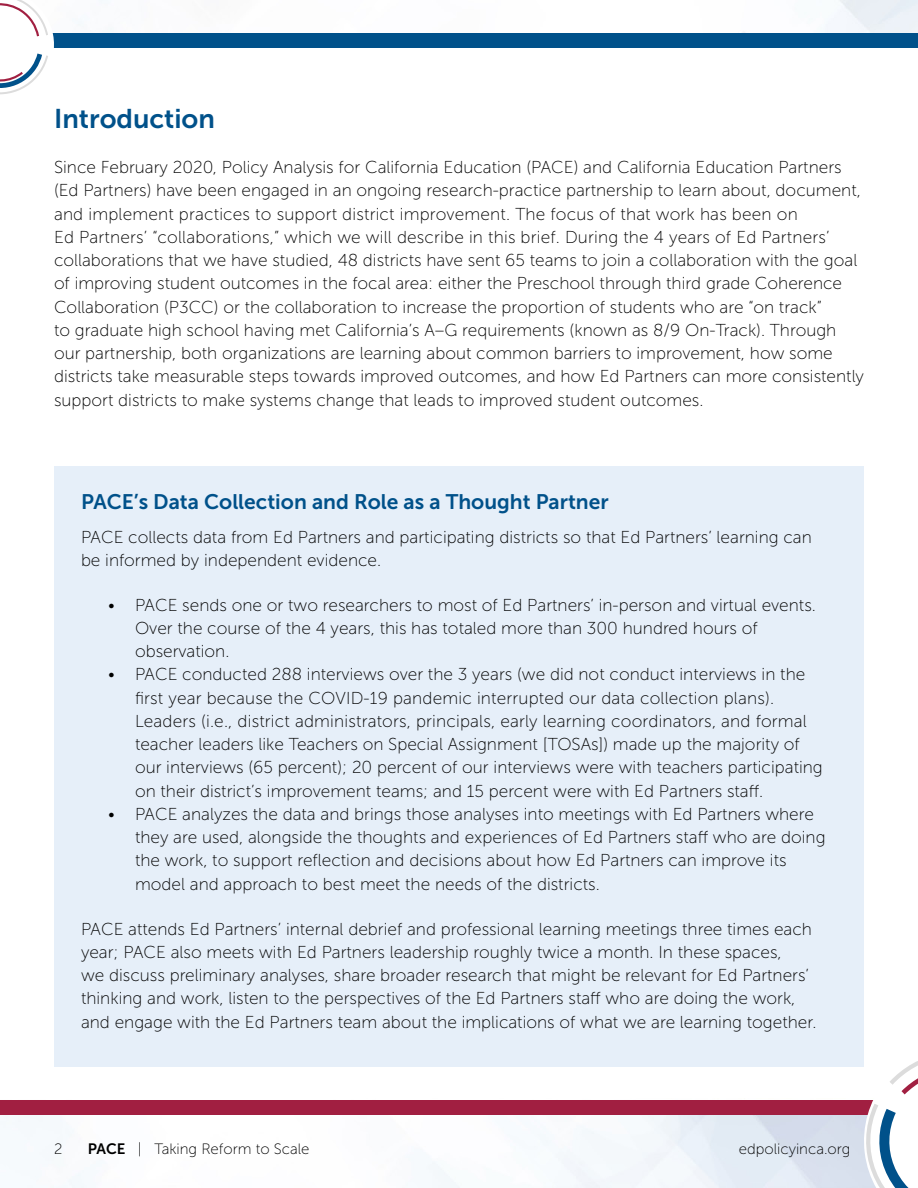
<style>
.page{position:relative;width:918px;height:1188px;background:#fff}
.page>*{position:absolute;margin:0;border:0;box-sizing:border-box;transform-origin:0 0}
.Subhead_1{font:27px "Museo Sans 700";color:#00518a}
.Subhead_2{font:21px "Museo Sans 700";color:#00518a}
.Body{font:17.25px/23.2px "Museo Sans 100";color:#000}
.t1{font:15px "Museo Sans 100";color:#000}
.s1{font-family:"Museo Sans 700"}
</style>
<div class="page">
<img style="left:0;top:0;width:918px;height:1188px">
<div style="left:0;top:33px;width:918px;height:14px;background:#00518a"></div>
<div style="left:0;top:1100px;width:918px;height:14px;background:#a11f41"></div>
<svg style="left:0;top:0;width:61px;height:106px"></svg>
<svg style="left:858px;top:1039px;width:60px;height:149px"></svg>
<div style="left:54px;top:466px;width:810px;height:600px;background:#e6eff9"></div>
<p class="Subhead_1" style="left:54px;top:104px;width:163px">Introduction</p>
<p class="Body" style="left:54px;top:156px;width:812px">Since February 2020, Policy Analysis for California Education (PACE) and California Education Partners (Ed Partners) have been engaged in an ongoing research-practice partnership to learn about, document, and implement practices to support district improvement. The focus of that work has been on<br>Ed Partners’ “collaborations,” which we will describe in this brief. During the 4 years of Ed Partners’ collaborations that we have studied, 48 districts have sent 65 teams to join a collaboration with the goal of improving student outcomes in the focal area: either the Preschool through third grade Coherence Collaboration (P3CC) or the collaboration to increase the proportion of students who are “on track”<br>to graduate high school having met California’s A–G requirements (known as 8/9 On-Track). Through our partnership, both organizations are learning about common barriers to improvement, how some districts take measurable steps towards improved outcomes, and how Ed Partners can more consistently support districts to make systems change that leads to improved student outcomes.</p>
<p class="Subhead_2" style="left:81px;top:490px;width:529px">PACE’s Data Collection and Role as a Thought Partner</p>
<p class="Body" style="left:81px;top:525px;width:732px">PACE collects data from Ed Partners and participating districts so that Ed Partners’ learning can be informed by independent evidence.</p>
<p class="Body" style="left:135px;top:593px;width:682px;text-indent:-27px">• PACE sends one or two researchers to most of Ed Partners’ in-person and virtual events.<br>Over the course of the 4 years, this has totaled more than 300 hundred hours of observation.</p>
<p class="Body" style="left:135px;top:663px;width:689px;text-indent:-27px">• PACE conducted 288 interviews over the 3 years (we did not conduct interviews in the first year because the COVID-19 pandemic interrupted our data collection plans).<br>Leaders (i.e., district administrators, principals, early learning coordinators, and formal teacher leaders like Teachers on Special Assignment [TOSAs]) made up the majority of our interviews (65 percent); 20 percent of our interviews were with teachers participating on their district’s improvement teams; and 15 percent were with Ed Partners staff.</p>
<p class="Body" style="left:135px;top:803px;width:692px;text-indent:-27px">• PACE analyzes the data and brings those analyses into meetings with Ed Partners where they are used, alongside the thoughts and experiences of Ed Partners staff who are doing the work, to support reflection and decisions about how Ed Partners can improve its model and approach to best meet the needs of the districts.</p>
<p class="Body" style="left:81px;top:917px;width:737px">PACE attends Ed Partners’ internal debrief and professional learning meetings three times each year; PACE also meets with Ed Partners leadership roughly twice a month. In these spaces,<br>we discuss preliminary analyses, share broader research that might be relevant for Ed Partners’ thinking and work, listen to the perspectives of the Ed Partners staff who are doing the work, and engage with the Ed Partners team about the implications of what we are learning together.</p>
<p class="t1" style="left:54px;top:1141px;width:10px">2</p>
<p class="t1" style="left:88px;top:1141px;width:223px"><span class="s1">PACE</span> | Taking Reform to Scale</p>
<p class="t1" style="left:739px;top:1141px;width:113px">edpolicyinca.org</p>
</div>
